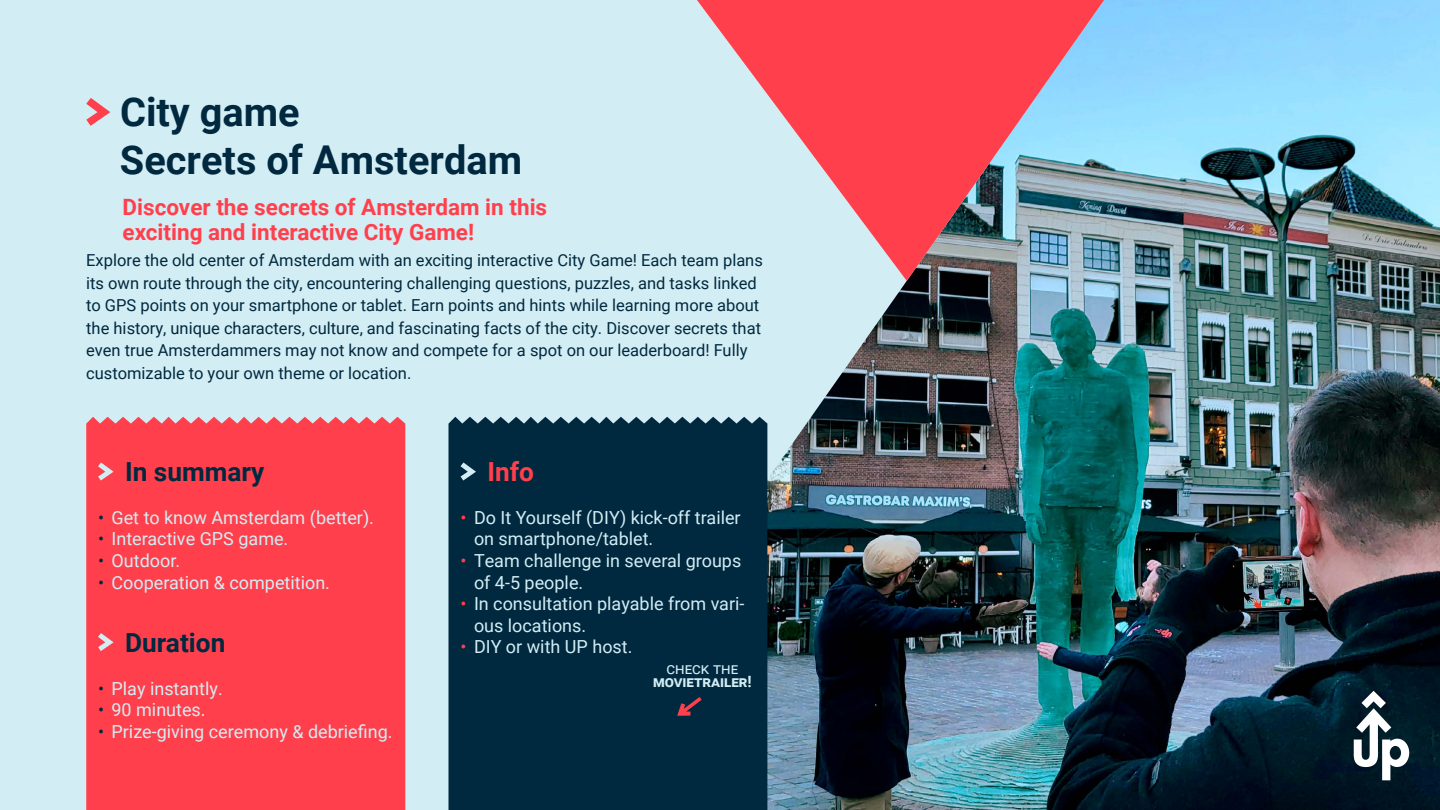
<style>
.page{position:relative;width:1440px;height:810px;background:#fff}
.page>*{position:absolute;margin:0;border:0;box-sizing:border-box;transform-origin:0 0}
.t1{font:700 39.75px/47.7px "Roboto";color:#00293f}
.t2{font:700 26.25px "Roboto";color:#00293f}
.t3{font:700 26.25px "Roboto";color:#ff404c}
.t4{font:700 22.5px/24.8px "Roboto";color:#ff404c}
.t5{font:18px/21.6px "Roboto";color:#d3edf4}
.t6{font:16.5px/22.5px "Roboto";color:#00293f}
.t7{font:700 15.52px "Roboto";color:#d3edf4}
.t8{font:15.52px "Roboto";color:#d3edf4}
.s1{color:#00293f}
.s2{color:#ff404c}
</style>
<div class="page">
<img style="left:1104px;top:0;width:336px;height:810px">
<img style="left:0;top:0;width:1104px;height:810px">
<div style="left:86px;top:417px;width:319px;height:393px;background:#ff404c"></div>
<div style="left:448px;top:417px;width:319px;height:393px;background:#00293f"></div>
<svg style="left:460px;top:462px;width:16px;height:19px"></svg>
<svg style="left:98px;top:462px;width:16px;height:19px"></svg>
<svg style="left:98px;top:633px;width:16px;height:18px"></svg>
<svg style="left:86px;top:98px;width:24px;height:28px"></svg>
<svg style="left:677px;top:697px;width:25px;height:19px"></svg>
<svg style="left:697px;top:0;width:407px;height:281px;background:#d48591"></svg>
<svg style="left:1354px;top:691px;width:55px;height:89px"></svg>
<h1 class="t1" style="left:120px;top:86px;width:404px">City game<br>Secrets of Amsterdam</h1>
<h3 class="t4" style="left:123px;top:194px;width:426px">Discover the secrets of Amsterdam in this exciting and interactive City Game!</h3>
<p class="t6" style="left:86px;top:248px;width:678px">Explore the old center of Amsterdam with an exciting interactive City Game! Each team plans its own route through the city, encountering challenging questions, puzzles, and tasks linked to GPS points on your smartphone or tablet. Earn points and hints while learning more about the history, unique characters, culture, and fascinating facts of the city. Discover secrets that even true Amsterdammers may not know and compete for a spot on our leaderboard! Fully customizable to your own theme or location.</p>
<h2 class="t2" style="left:125px;top:453px;width:141px">In summary</h2>
<p class="t5" style="left:98px;top:506px;width:278px"><span class="s1">•</span> Get to know Amsterdam (better).</p>
<p class="t5" style="left:98px;top:527px;width:192px"><span class="s1">•</span> Interactive GPS game.</p>
<p class="t5" style="left:98px;top:549px;width:84px"><span class="s1">•</span> Outdoor.</p>
<p class="t5" style="left:98px;top:571px;width:234px"><span class="s1">•</span> Cooperation &amp; competition.</p>
<h2 class="t2" style="left:125px;top:624px;width:102px">Duration</h2>
<p class="t5" style="left:98px;top:677px;width:126px"><span class="s1">•</span> Play instantly.</p>
<p class="t5" style="left:98px;top:698px;width:109px"><span class="s1">•</span> 90 minutes.</p>
<p class="t5" style="left:98px;top:720px;width:296px"><span class="s1">•</span> Prize-giving ceremony &amp; debriefing.</p>
<h2 class="t3" style="left:487px;top:453px;width:48px">Info</h2>
<p class="t5" style="left:474px;top:506px;width:268px;text-indent:-14px"><span class="s2">•</span> Do It Yourself (DIY) kick-off trailer on smartphone/tablet.</p>
<p class="t5" style="left:474px;top:549px;width:269px;text-indent:-14px"><span class="s2">•</span> Team challenge in several groups of 4-5 people.</p>
<p class="t5" style="left:474px;top:592px;width:272px;text-indent:-14px"><span class="s2">•</span> In consultation playable from vari&shy;ous locations.</p>
<p class="t5" style="left:460px;top:635px;width:174px"><span class="s2">•</span> DIY or with UP host.</p>
<p class="t8" style="left:667px;top:657px;width:73px">check the</p>
<p class="t7" style="left:653px;top:670px;width:100px">movietrailer!</p>
</div>
